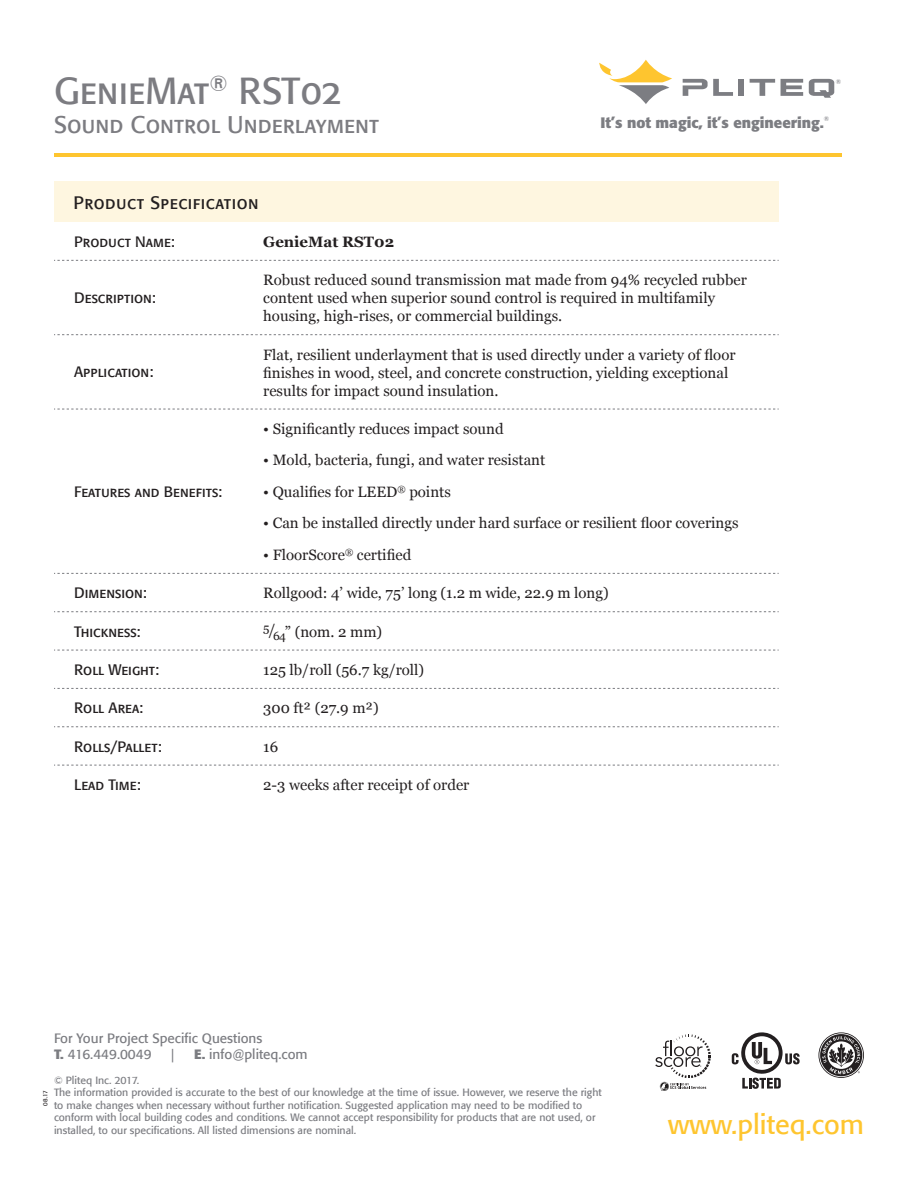
<style>
.page{position:relative;width:918px;height:1188px;background:#fff}
.page>*{position:absolute;margin:0;border:0;box-sizing:border-box;transform-origin:0 0}
.t1{font:37.5px "Formata Regular SC";color:#7c7c81}
.t2{font:27px "Formata";color:#fec52f}
.t3{font:24px "Formata Regular SC";color:#7c7c81}
.t4{font:18px "Formata Regular SC";letter-spacing:.025em;color:#231f20}
.t5{font:15px/18px "Georgia";color:#231f20}
.t6{font:15px "Formata Regular SC";color:#231f20}
.t7{font:700 15px "Formata";color:#7c7d82}
.t8{font:700 15px "Georgia";color:#231f20}
.t9{font:13.5px/16.2px "Formata";color:#7b7c81}
.t10{font:10.5px/12.6px "Formata";color:#7b7c81}
.t11{font:6.6px "Formata";color:#7c7d82}
.t12{font:6.6px "Formata";color:#7c7c81}
.t13{font:6.15px "Formata";color:#231f20}
.s1{font-weight:700}
</style>
<div class="page">
<svg style="left:683px;top:79px;width:50px;height:17px"></svg>
<div style="left:738px;top:79px;width:6px;height:17px;background:#7c7d82"></div>
<svg style="left:750px;top:79px;width:25px;height:17px"></svg>
<svg style="left:781px;top:79px;width:22px;height:17px"></svg>
<svg style="left:809px;top:79px;width:25px;height:19px"></svg>
<svg style="left:599px;top:60px;width:73px;height:44px"></svg>
<svg style="left:732px;top:1032px;width:68px;height:57px"></svg>
<svg style="left:655px;top:1034px;width:56px;height:57px"></svg>
<svg style="left:818px;top:1032px;width:46px;height:46px"></svg>
<hr style="left:54px;top:154px;width:787px;height:3px;background:#fec52f">
<div style="left:54px;top:182px;width:725px;height:40px;background:#fef6e0"></div>
<svg style="left:54px;top:260px;width:725px;height:1px"></svg>
<svg style="left:54px;top:334px;width:725px;height:1px"></svg>
<svg style="left:54px;top:409px;width:725px;height:1px"></svg>
<svg style="left:54px;top:573px;width:725px;height:1px"></svg>
<svg style="left:54px;top:611px;width:725px;height:1px"></svg>
<svg style="left:54px;top:650px;width:725px;height:1px"></svg>
<svg style="left:54px;top:688px;width:725px;height:1px"></svg>
<svg style="left:54px;top:727px;width:725px;height:1px"></svg>
<svg style="left:54px;top:765px;width:725px;height:1px"></svg>
<h1 class="t1" style="left:54px;top:68px;width:289px">GenieMat<sup>®</sup> RST02</h1>
<h3 class="t3" style="left:54px;top:109px;width:327px">Sound Control Underlayment</h3>
<p class="t7" style="left:601px;top:113px;width:225px">It’s not magic, it’s engineering.</p>
<p class="t11" style="left:824px;top:115px;width:7px">®</p>
<p class="t12" style="left:836px;top:77px;width:7px">®</p>
<p class="t4" style="left:74px;top:191px;width:187px">Product Specification</p>
<p class="t6" style="left:74px;top:232px;width:102px">Product Name:</p>
<p class="t8" style="left:263px;top:230px;width:132px">GenieMat RST02</p>
<p class="t6" style="left:74px;top:289px;width:83px">Description:</p>
<p class="t6" style="left:74px;top:363px;width:81px">Application:</p>
<p class="t6" style="left:74px;top:482px;width:150px">Features and Benefits:</p>
<p class="t5" style="left:263px;top:270px;width:485px">Robust reduced sound transmission mat made from 94% recycled rubber content used when superior sound control is required in multifamily housing, high-rises, or commercial buildings.</p>
<p class="t5" style="left:263px;top:345px;width:474px">Flat, resilient underlayment that is used directly under a variety of floor finishes in wood, steel, and concrete construction, yielding exceptional results for impact sound insulation.</p>
<p class="t5" style="left:263px;top:419px;width:242px">• Significantly reduces impact sound</p>
<p class="t5" style="left:263px;top:451px;width:284px">• Mold, bacteria, fungi, and water resistant</p>
<p class="t5" style="left:263px;top:482px;width:189px">• Qualifies for LEED<sup>®</sup> points</p>
<p class="t5" style="left:263px;top:514px;width:477px">• Can be installed directly under hard surface or resilient floor coverings</p>
<p class="t5" style="left:263px;top:545px;width:150px">• FloorScore<sup>®</sup> certified</p>
<p class="t6" style="left:74px;top:584px;width:74px">Dimension:</p>
<p class="t5" style="left:263px;top:583px;width:347px">Rollgood: 4’ wide, 75’ long (1.2 m wide, 22.9 m long)</p>
<p class="t6" style="left:74px;top:622px;width:68px">Thickness:</p>
<p class="t5" style="left:263px;top:622px;width:120px"><sup>5</sup>/<sub>64</sub>” (nom. 2 mm)</p>
<p class="t6" style="left:74px;top:660px;width:87px">Roll Weight:</p>
<p class="t5" style="left:263px;top:660px;width:162px">125 lb/roll (56.7 kg/roll)</p>
<p class="t6" style="left:74px;top:699px;width:71px">Roll Area:</p>
<p class="t5" style="left:263px;top:698px;width:117px">300 ft² (27.9 m²)</p>
<p class="t6" style="left:74px;top:737px;width:89px">Rolls/Pallet:</p>
<p class="t5" style="left:263px;top:737px;width:16px">16</p>
<p class="t6" style="left:74px;top:775px;width:68px">Lead Time:</p>
<p class="t5" style="left:263px;top:775px;width:208px">2-3 weeks after receipt of order</p>
<p class="t9" style="left:54px;top:1030px;width:210px">For Your Project Specific Questions<br><span class="s1">T.</span> 416.449.0049</p>
<p class="t9" style="left:171px;top:1046px;width:5px">|</p>
<p class="t9" style="left:194px;top:1046px;width:115px"><span class="s1">E.</span> info@pliteq.com</p>
<p class="t10" style="left:54px;top:1074px;width:549px">© Pliteq Inc. 2017.<br>The information provided is accurate to the best of our knowledge at the time of issue. However, we reserve the right to make changes when necessary without further notification. Suggested application may need to be modified to conform with local building codes and conditions. We cannot accept responsibility for products that are not used, or installed, to our specifications. All listed dimensions are nominal.</p>
<p class="t13" style="left:42px;top:1106px;width:17px;rotate:-90deg">08.17</p>
<h2 class="t2" style="left:668px;top:1108px;width:197px">www.pliteq.com</h2>
</div>
